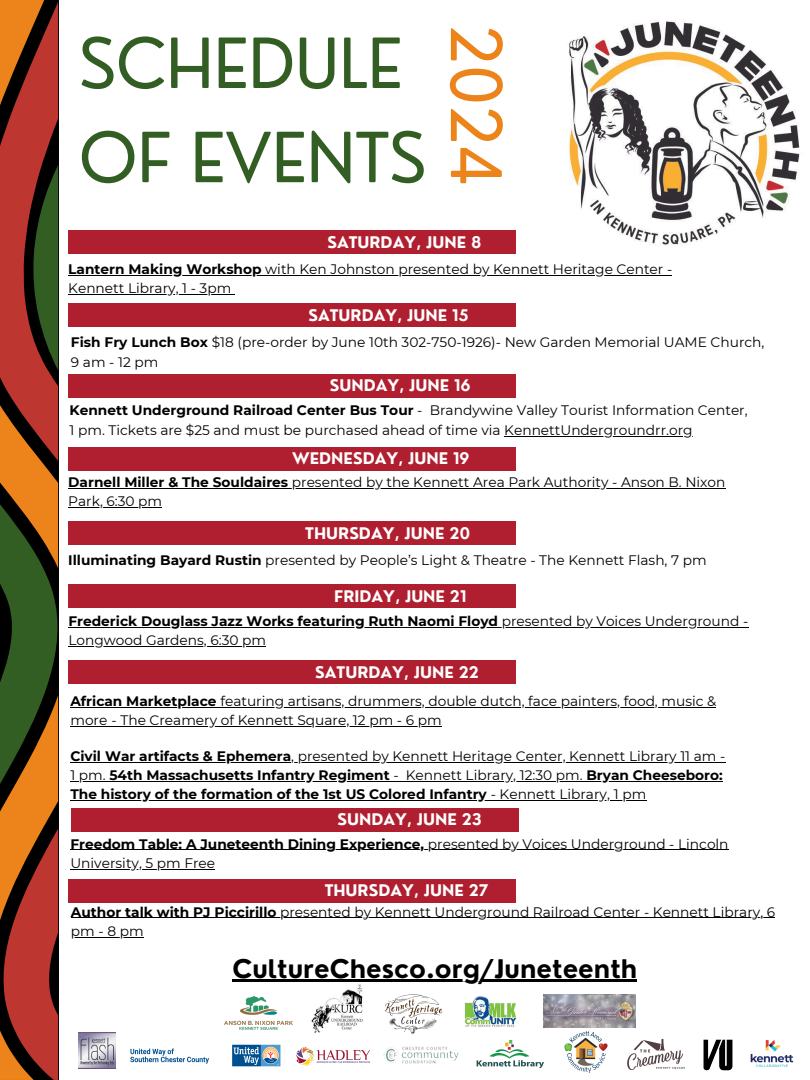
<style>
.page{position:relative;width:810px;height:1080px;background:#fff}
.page>*{position:absolute;margin:0;border:0;box-sizing:border-box;transform-origin:0 0}
.t1{font:67.94px "Nourd";color:#ed841b}
.t2{font:67.31px/94.2px "Nourd";color:#335e23}
.t3{font:700 25px "Nourd";color:#000}
.t4{font:700 15.62px "Nourd";color:#fff}
.t5{font:13.75px/19.2px "Montserrat";color:#000}
.t6{font:700 13.75px/19.2px "Montserrat";color:#000}
.s1{font-weight:700}
.s2{font-weight:400}
</style>
<div class="page">
<img style="left:569px;top:20px;width:231px;height:225px">
<svg style="left:0;top:0;width:58px;height:1080px;background:#80421e"></svg>
<div style="left:68px;top:230px;width:448px;height:24px;background:#b01f2f"></div>
<img style="left:311px;top:984px;width:52px;height:49px">
<img style="left:225px;top:997px;width:67px;height:33px">
<img style="left:476px;top:1041px;width:68px;height:27px">
<img style="left:384px;top:994px;width:59px;height:40px">
<img style="left:465px;top:996px;width:51px;height:31px">
<img style="left:544px;top:995px;width:92px;height:33px">
<img style="left:703px;top:1040px;width:30px;height:31px">
<img style="left:627px;top:1038px;width:58px;height:32px">
<img style="left:750px;top:1040px;width:44px;height:27px">
<img style="left:564px;top:1031px;width:43px;height:42px">
<div style="left:68px;top:447px;width:448px;height:24px;background:#b01f2f"></div>
<div style="left:68px;top:374px;width:448px;height:24px;background:#b01f2f"></div>
<div style="left:68px;top:584px;width:448px;height:24px;background:#b01f2f"></div>
<div style="left:68px;top:660px;width:448px;height:24px;background:#b01f2f"></div>
<div style="left:71px;top:808px;width:448px;height:24px;background:#b01f2f"></div>
<div style="left:68px;top:879px;width:448px;height:24px;background:#b01f2f"></div>
<div style="left:68px;top:303px;width:448px;height:24px;background:#b01f2f"></div>
<img style="left:296px;top:1048px;width:73px;height:18px">
<div style="left:68px;top:522px;width:448px;height:23px;background:#b01f2f"></div>
<img style="left:130px;top:1044px;width:151px;height:23px">
<hr style="left:68px;top:275px;width:194px;height:1px;background:#000">
<hr style="left:262px;top:275px;width:410px;height:1px;background:#000">
<hr style="left:68px;top:294px;width:163px;height:1px;background:#000">
<hr style="left:504px;top:436px;width:189px;height:1px;background:#000">
<hr style="left:68px;top:488px;width:220px;height:1px;background:#000">
<hr style="left:288px;top:488px;width:438px;height:1px;background:#000">
<hr style="left:68px;top:507px;width:94px;height:1px;background:#000">
<hr style="left:68px;top:627px;width:430px;height:1px;background:#000">
<hr style="left:498px;top:627px;width:250px;height:1px;background:#000">
<hr style="left:68px;top:646px;width:198px;height:1px;background:#000">
<hr style="left:70px;top:707px;width:150px;height:1px;background:#000">
<hr style="left:220px;top:707px;width:496px;height:1px;background:#000">
<hr style="left:70px;top:726px;width:37px;height:1px;background:#000">
<svg style="left:107px;top:726px;width:13px;height:1px"></svg>
<hr style="left:120px;top:726px;width:322px;height:1px;background:#000">
<hr style="left:70px;top:762px;width:221px;height:1px;background:#000">
<hr style="left:291px;top:762px;width:434px;height:1px;background:#000">
<hr style="left:70px;top:781px;width:39px;height:1px;background:#000">
<hr style="left:109px;top:781px;width:281px;height:1px;background:#000">
<svg style="left:390px;top:781px;width:16px;height:1px"></svg>
<hr style="left:406px;top:781px;width:180px;height:1px;background:#000">
<hr style="left:586px;top:781px;width:137px;height:1px;background:#000">
<hr style="left:70px;top:800px;width:421px;height:1px;background:#000">
<hr style="left:491px;top:800px;width:119px;height:1px;background:#000">
<hr style="left:614px;top:800px;width:32px;height:1px;background:#000">
<hr style="left:70px;top:849px;width:358px;height:1px;background:#000">
<hr style="left:428px;top:849px;width:301px;height:1px;background:#000">
<hr style="left:70px;top:869px;width:145px;height:1px;background:#000">
<hr style="left:71px;top:918px;width:206px;height:1px;background:#000">
<hr style="left:277px;top:918px;width:498px;height:1px;background:#000">
<hr style="left:71px;top:937px;width:73px;height:1px;background:#000">
<hr style="left:232px;top:979px;width:405px;height:2px;background:#000">
<img style="left:79px;top:1033px;width:36px;height:36px">
<img style="left:384px;top:1046px;width:75px;height:18px">
<p class="t2" style="left:79px;top:16px;width:349px">SCHEDULE<br>OF EVENTS</p>
<p class="t1" style="left:519px;top:25px;width:163px;rotate:90deg">2024</p>
<p class="t4" style="left:327px;top:233px;width:156px">SATURDAY, JUNE 8</p>
<h4 class="t5" style="left:68px;top:259px;width:606px"><span class="s1">Lantern Making Workshop</span> with Ken Johnston presented by Kennett Heritage Center -</h4>
<p class="t5" style="left:68px;top:278px;width:165px">Kennett Library, 1 - 3pm</p>
<h4 class="t4" style="left:308px;top:306px;width:162px">SATURDAY, JUNE 15</h4>
<h3 class="t5" style="left:71px;top:333px;width:695px"><span class="s1">Fish Fry Lunch Box</span> $18 (pre-order by June 10th 302-750-1926)- New Garden Memorial UAME Church,<br>9am-12pm</h3>
<p class="t5" style="left:70px;top:401px;width:680px"><span class="s1">Kennett Underground Railroad Center Bus Tour</span> - Brandywine Valley Tourist Information Center,<br>1 pm. Tickets are $25 and must be purchased ahead of time via KennettUndergroundrr.org</p>
<h4 class="t4" style="left:330px;top:376px;width:142px">SUNDAY, JUNE 16</h4>
<p class="t4" style="left:292px;top:448px;width:179px">WEDNESDAY, JUNE 19</p>
<p class="t5" style="left:68px;top:473px;width:659px"><span class="s1">Darnell Miller &amp; The Souldaires</span> presented by the Kennett Area Park Authority - Anson B. Nixon</p>
<p class="t5" style="left:68px;top:492px;width:95px">Park, 6:30 pm</p>
<p class="t4" style="left:305px;top:523px;width:167px">THURSDAY, JUNE 20</p>
<p class="t5" style="left:68px;top:550px;width:640px"><span class="s1">Illuminating Bayard Rustin</span> presented by People’s Light &amp; Theatre - The Kennett Flash, 7 pm</p>
<p class="t4" style="left:334px;top:586px;width:134px">FRIDAY, JUNE 21</p>
<p class="t6" style="left:68px;top:611px;width:681px">Frederick Douglass Jazz Works featuring Ruth Naomi Floyd <span class="s2">presented by Voices Underground -</span></p>
<p class="t5" style="left:68px;top:630px;width:199px">Longwood Gardens, 6:30 pm</p>
<h4 class="t4" style="left:315px;top:662px;width:165px">SATURDAY, JUNE 22</h4>
<p class="t5" style="left:70px;top:691px;width:647px"><span class="s1">African Marketplace</span> featuring artisans, drummers, double dutch, face painters, food, music &amp;</p>
<p class="t5" style="left:70px;top:711px;width:373px">more - The Creamery of Kennett Square, 12 pm - 6 pm</p>
<p class="t6" style="left:70px;top:746px;width:657px">Civil War artifacts &amp; Ephemera<span class="s2">, presented by Kennett Heritage Center, Kennett Library 11 am -<br>1 pm.</span> 54th Massachusetts Infantry Regiment <span class="s2">- Kennett Library, 12:30 pm.</span> Bryan Cheeseboro:<br>The history of the formation of the 1st US Colored Infantry <span class="s2">- Kennett Library, 1 pm</span></p>
<p class="t5" style="left:70px;top:834px;width:660px"><span class="s1">Freedom Table: A Juneteenth Dining Experience,</span> presented by Voices Underground - Lincoln<br>University, 5 pm Free</p>
<p class="t5" style="left:71px;top:902px;width:706px"><span class="s1">Author talk with PJ Piccirillo</span> presented by Kennett Underground Railroad Center - Kennett Library, 6 pm-8pm</p>
<h3 class="t3" style="left:232px;top:953px;width:406px">CultureChesco.org/Juneteenth</h3>
<p class="t4" style="left:337px;top:810px;width:146px">SUNDAY, JUNE 23</p>
<p class="t4" style="left:325px;top:881px;width:166px">THURSDAY, JUNE 27</p>
</div>
